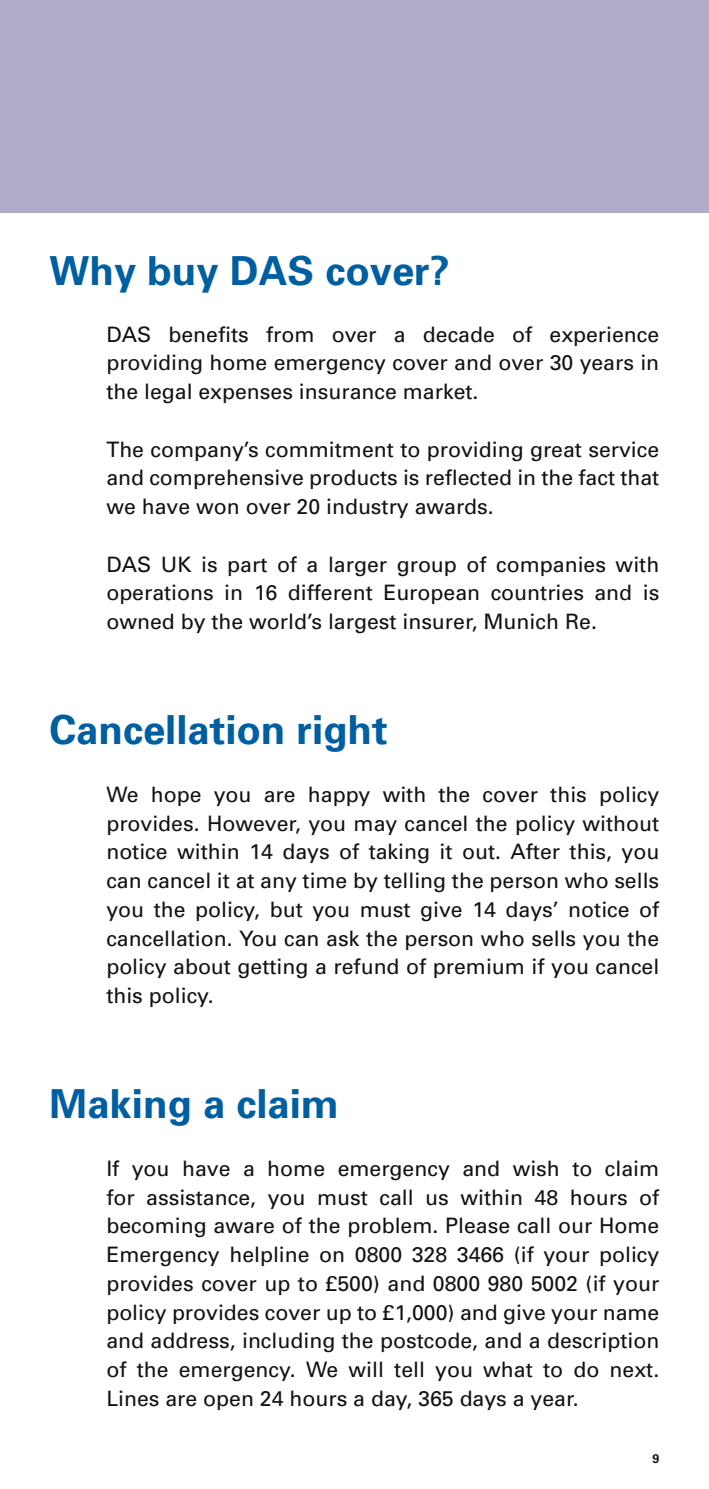
<style>
.page{position:relative;width:709px;height:1489px;background:#fff}
.page>*{position:absolute;margin:0;border:0;box-sizing:border-box;transform-origin:0 0}
.t1{font:700 40px "Univers";color:#005fa0}
.t2{font:21.25px/28.8px "Univers";color:#121212;text-align:justify}
.t3{font:700 12.5px "Univers";color:#121212}
</style>
<div class="page">
<div style="left:0;top:0;width:709px;height:213px;background:#b2abc9"></div>
<h1 class="t1" style="left:50px;top:247px;width:402px">Why buy DAS cover?</h1>
<p class="t2" style="left:106px;top:320px;width:554px">DAS benefits from over a decade of experience providing home emergency cover and over 30 years in the legal expenses insurance market.</p>
<p class="t2" style="left:106px;top:435px;width:554px">The company’s commitment to providing great service and comprehensive products is reflected in the fact that we have won over 20 industry awards.</p>
<p class="t2" style="left:106px;top:550px;width:554px">DAS UK is part of a larger group of companies with operations in 16 different European countries and is owned by the world’s largest insurer, Munich Re.</p>
<h1 class="t1" style="left:50px;top:705px;width:339px">Cancellation right</h1>
<p class="t2" style="left:106px;top:780px;width:554px">We hope you are happy with the cover this policy provides. However, you may cancel the policy without notice within 14 days of taking it out. After this, you can cancel it at any time by telling the person who sells you the policy, but you must give 14 days’ notice of cancellation. You can ask the person who sells you the policy about getting a refund of premium if you cancel this policy.</p>
<h1 class="t1" style="left:50px;top:1079px;width:290px">Making a claim</h1>
<p class="t2" style="left:106px;top:1153px;width:554px">If you have a home emergency and wish to claim for assistance, you must call us within 48 hours of becoming aware of the problem. Please call our Home Emergency helpline on 0800 328 3466 (if your policy provides cover up to £500) and 0800 980 5002 (if your policy provides cover up to £1,000) and give your name and address, including the postcode, and a description of the emergency. We will tell you what to do next.<br>Lines are open 24 hours a day, 365 days a year.</p>
<p class="t3" style="left:652px;top:1451px;width:8px">9</p>
</div>
